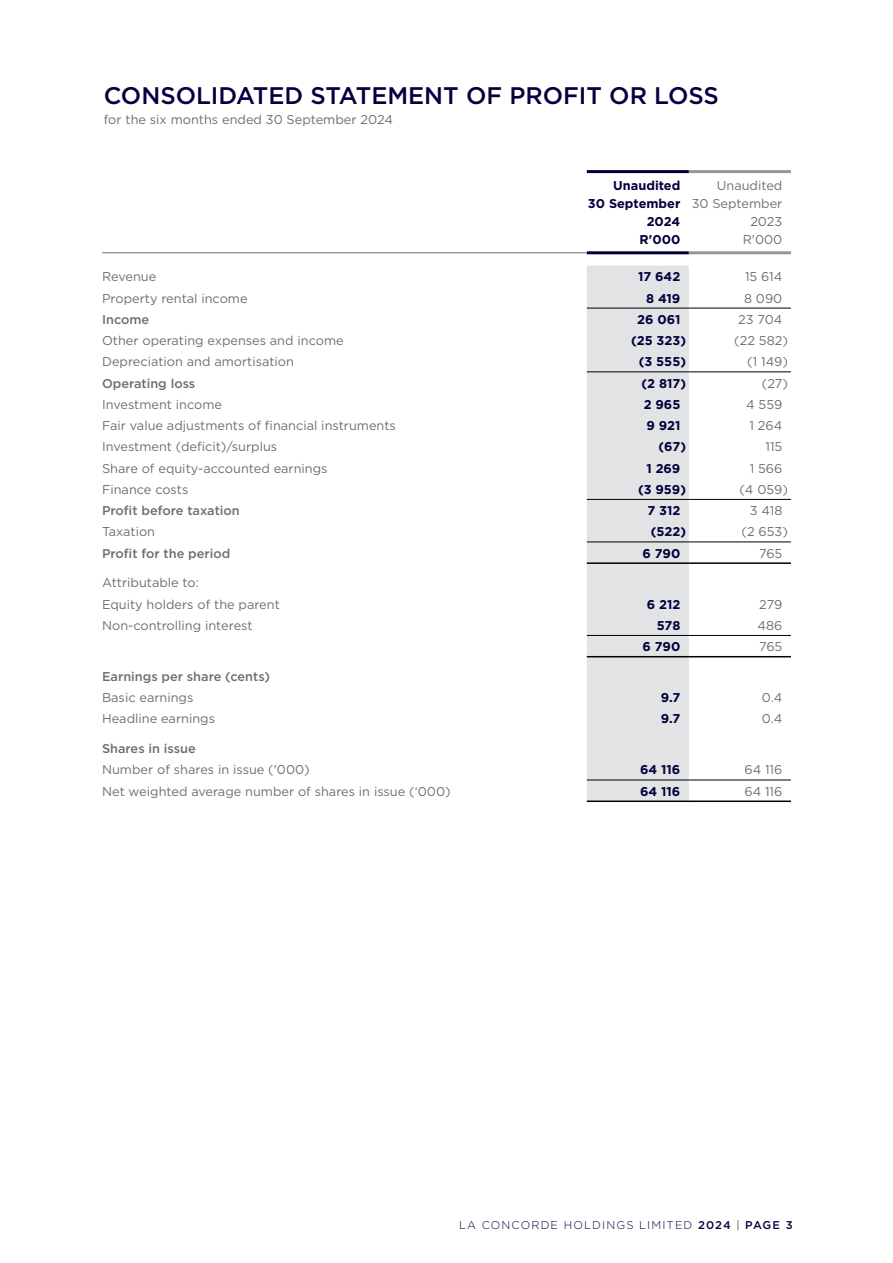
<style>
.page{position:relative;width:893px;height:1263px;background:#fff}
.page>*{position:absolute;margin:0;border:0;box-sizing:border-box;transform-origin:0 0}
.t1{font:500 24px "Gotham";color:#02003d}
.t2{font:12.75px/18px "Gotham";color:#6d6e71;text-align:right}
.t3{font:700 12.75px/18px "Gotham";color:#02003d;text-align:right}
.t4{font:500 12.75px "Gotham";color:#6d6e71}
.t5{font:300 11.25px "Gotham";letter-spacing:.1em;color:#02003d}
.s1{font-weight:500}
</style>
<div class="page">
<div style="left:587px;top:266px;width:102px;height:534px;background:#e2e3e4"></div>
<hr style="left:587px;top:251px;width:102px;height:3px;background:#02003d">
<hr style="left:102px;top:253px;width:485px;height:1px;background:#6d6e71">
<hr style="left:587px;top:499px;width:102px;height:1px;background:#000">
<hr style="left:689px;top:499px;width:102px;height:1px;background:#000">
<hr style="left:587px;top:541px;width:102px;height:1px;background:#000">
<hr style="left:689px;top:541px;width:102px;height:1px;background:#000">
<hr style="left:587px;top:656px;width:102px;height:1px;background:#000">
<hr style="left:689px;top:656px;width:102px;height:1px;background:#000">
<hr style="left:587px;top:800px;width:102px;height:2px;background:#000">
<hr style="left:689px;top:800px;width:102px;height:2px;background:#000">
<hr style="left:587px;top:635px;width:102px;height:1px;background:#000">
<hr style="left:689px;top:635px;width:102px;height:1px;background:#000">
<hr style="left:587px;top:780px;width:102px;height:1px;background:#000">
<hr style="left:689px;top:780px;width:102px;height:1px;background:#000">
<hr style="left:587px;top:562px;width:102px;height:2px;background:#000">
<hr style="left:689px;top:562px;width:102px;height:2px;background:#000">
<hr style="left:587px;top:170px;width:102px;height:3px;background:#02003d">
<hr style="left:689px;top:170px;width:102px;height:3px;background:#939598">
<hr style="left:689px;top:251px;width:102px;height:3px;background:#939598">
<hr style="left:587px;top:308px;width:102px;height:1px;background:#000">
<hr style="left:689px;top:308px;width:102px;height:1px;background:#000">
<hr style="left:587px;top:371px;width:102px;height:1px;background:#000">
<hr style="left:689px;top:371px;width:102px;height:1px;background:#000">
<h1 class="t1" style="left:104px;top:80px;width:617px">CONSOLIDATED STATEMENT OF PROFIT OR LOSS</h1>
<p class="t2" style="left:104px;top:110px;width:291px">for the six months ended 30 September 2024</p>
<p class="t3" style="left:588px;top:177px;width:94px">Unaudited<br>30 September<br>2024<br>R'000</p>
<p class="t2" style="left:692px;top:177px;width:92px">Unaudited<br>30 September<br>2023<br>R'000</p>
<p class="t2" style="left:102px;top:268px;width:56px">Revenue</p>
<p class="t3" style="left:638px;top:268px;width:44px">17 642</p>
<p class="t2" style="left:745px;top:268px;width:39px">15 614</p>
<p class="t2" style="left:102px;top:289px;width:147px">Property rental income</p>
<p class="t3" style="left:646px;top:289px;width:36px">8 419</p>
<p class="t2" style="left:744px;top:289px;width:40px">8 090</p>
<p class="t4" style="left:102px;top:311px;width:49px">Income</p>
<p class="t3" style="left:637px;top:310px;width:45px">26 061</p>
<p class="t2" style="left:738px;top:310px;width:46px">23 704</p>
<p class="t2" style="left:102px;top:331px;width:243px">Other operating expenses and income</p>
<p class="t3" style="left:631px;top:331px;width:56px">(25 323)</p>
<p class="t2" style="left:734px;top:331px;width:55px">(22 582)</p>
<p class="t2" style="left:102px;top:353px;width:193px">Depreciation and amortisation</p>
<p class="t3" style="left:639px;top:353px;width:49px">(3 555)</p>
<p class="t2" style="left:747px;top:353px;width:42px">(1 149)</p>
<p class="t4" style="left:102px;top:375px;width:95px">Operating loss</p>
<p class="t3" style="left:642px;top:374px;width:46px">(2 817)</p>
<p class="t2" style="left:762px;top:374px;width:28px">(27)</p>
<p class="t2" style="left:102px;top:395px;width:122px">Investment income</p>
<p class="t3" style="left:644px;top:395px;width:38px">2 965</p>
<p class="t2" style="left:746px;top:395px;width:38px">4 559</p>
<p class="t2" style="left:102px;top:416px;width:295px">Fair value adjustments of financial instruments</p>
<p class="t3" style="left:646px;top:416px;width:35px">9 921</p>
<p class="t2" style="left:750px;top:416px;width:34px">1 264</p>
<p class="t2" style="left:102px;top:438px;width:177px">Investment (deficit)/surplus</p>
<p class="t3" style="left:659px;top:438px;width:29px">(67)</p>
<p class="t2" style="left:765px;top:438px;width:18px">115</p>
<p class="t2" style="left:102px;top:459px;width:227px">Share of equity-accounted earnings</p>
<p class="t3" style="left:646px;top:459px;width:35px">1 269</p>
<p class="t2" style="left:750px;top:459px;width:34px">1 566</p>
<p class="t2" style="left:102px;top:480px;width:88px">Finance costs</p>
<p class="t3" style="left:638px;top:480px;width:49px">(3 959)</p>
<p class="t2" style="left:739px;top:480px;width:50px">(4 059)</p>
<p class="t4" style="left:102px;top:502px;width:139px">Profit before taxation</p>
<p class="t3" style="left:647px;top:501px;width:34px">7 312</p>
<p class="t2" style="left:750px;top:501px;width:34px">3 418</p>
<p class="t2" style="left:102px;top:523px;width:55px">Taxation</p>
<p class="t3" style="left:651px;top:523px;width:37px">(522)</p>
<p class="t2" style="left:742px;top:523px;width:48px">(2 653)</p>
<p class="t4" style="left:102px;top:545px;width:130px">Profit for the period</p>
<p class="t3" style="left:643px;top:544px;width:39px">6 790</p>
<p class="t2" style="left:759px;top:544px;width:25px">765</p>
<p class="t2" style="left:102px;top:572px;width:179px;line-height:21.3px;text-align:left">Attributable to:<br>Equity holders of the parent</p>
<p class="t3" style="left:647px;top:595px;width:35px">6 212</p>
<p class="t2" style="left:759px;top:595px;width:25px">279</p>
<p class="t2" style="left:102px;top:616px;width:152px">Non-controlling interest</p>
<p class="t3" style="left:657px;top:616px;width:25px">578</p>
<p class="t2" style="left:758px;top:616px;width:26px">486</p>
<p class="t3" style="left:643px;top:638px;width:39px">6 790</p>
<p class="t2" style="left:759px;top:637px;width:25px">765</p>
<p class="t4" style="left:102px;top:668px;width:170px">Earnings per share (cents)</p>
<p class="t2" style="left:102px;top:688px;width:93px">Basic earnings</p>
<p class="t3" style="left:661px;top:689px;width:21px">9.7</p>
<p class="t2" style="left:762px;top:688px;width:22px">0.4</p>
<p class="t2" style="left:102px;top:710px;width:114px">Headline earnings</p>
<p class="t3" style="left:661px;top:710px;width:21px">9.7</p>
<p class="t2" style="left:762px;top:710px;width:22px">0.4</p>
<p class="t4" style="left:102px;top:740px;width:95px">Shares in issue</p>
<p class="t2" style="left:102px;top:761px;width:209px">Number of shares in issue ('000)</p>
<p class="t3" style="left:640px;top:761px;width:42px">64 116</p>
<p class="t2" style="left:744px;top:761px;width:40px">64 116</p>
<p class="t2" style="left:102px;top:782px;width:350px">Net weighted average number of shares in issue (‘000)</p>
<p class="t3" style="left:640px;top:782px;width:42px">64 116</p>
<p class="t2" style="left:744px;top:782px;width:40px">64 116</p>
<p class="t5" style="left:459px;top:1218px;width:335px">LA CONCORDE HOLDINGS LIMITED <span class="s1">2024</span> | <span class="s1">PAGE 3</span></p>
</div>
